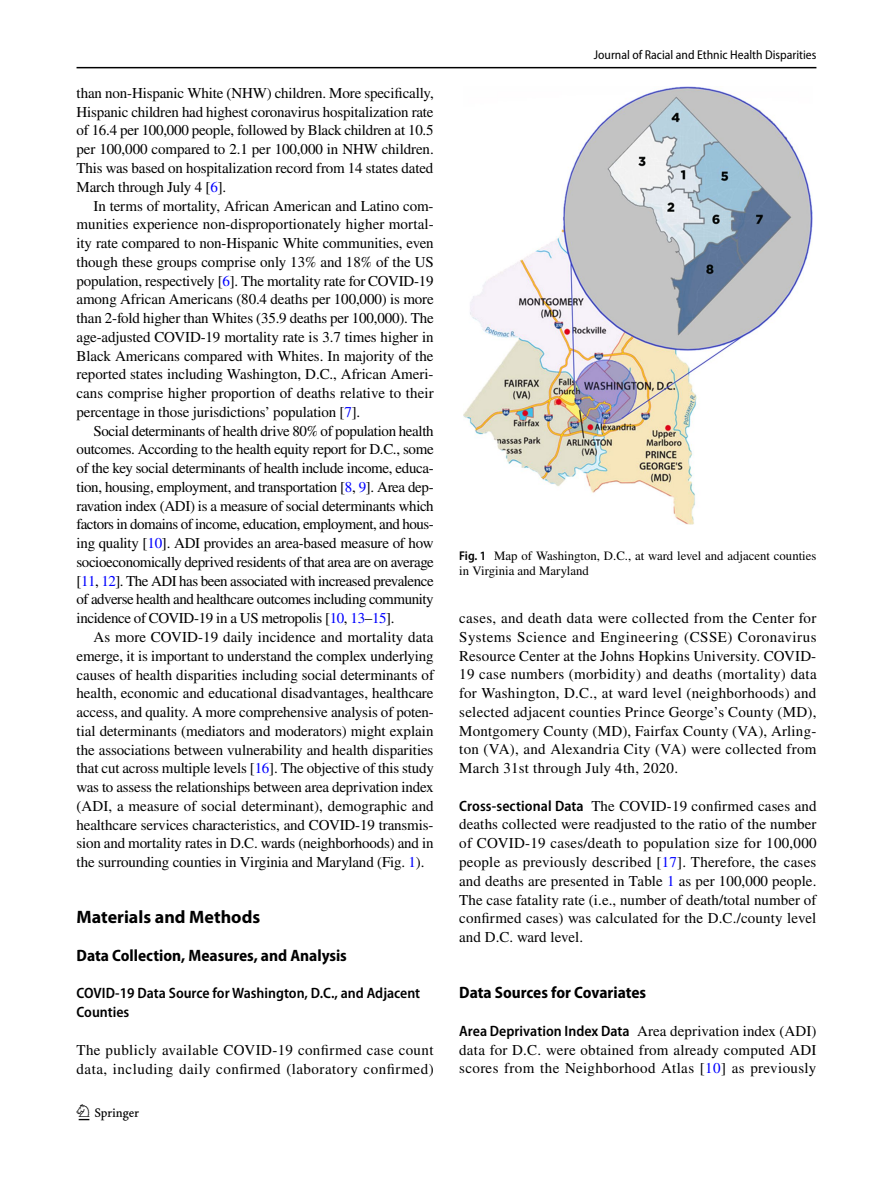
<style>
.page{position:relative;width:893px;height:1187px;background:#fff}
.page>*{position:absolute;margin:0;border:0;box-sizing:border-box;transform-origin:0 0}
.t1{font:22.5px "Springnew Regular 2";color:#000}
.t2{font:700 18px "Myriad Pro";color:#000}
.t3{font:700 semi-condensed 16.5px "Myriad Pro";color:#000}
.t4{font:15px/18.8px "STIX";letter-spacing:.005em;color:#000;text-align:justify}
.t5{font:15px/18.8px "STIX";letter-spacing:.03em;color:#000}
.t6{font:600 semi-condensed 15px/18.8px "Myriad Pro";color:#000}
.t7{font:12.75px/15px "STIX";color:#000}
.t8{font:semi-condensed 12.75px "Myriad Pro";color:#000}
.s1{color:#00f}
.s2{font-family:"Myriad Pro";font-weight:600;font-stretch:semi-condensed}
</style>
<div class="page">
<hr style="left:77px;top:67px;width:739px;height:1px;background:#000">
<img style="left:463px;top:87px;width:349px;height:437px">
<p class="t4" style="left:77px;top:84px;width:359px">than non-Hispanic White (NHW) children. More specifically, Hispanic children had highest coronavirus hospitalization rate of 16.4 per 100,000 people, followed by Black children at 10.5 per 100,000 compared to 2.1 per 100,000 in NHW children.<br>This was based on hospitalization record from 14 states dated March through July 4 [<span class="s1">6</span>].</p>
<p class="t4" style="left:77px;top:197px;width:359px;text-indent:17px">In terms of mortality, African American and Latino com&shy;munities experience non-disproportionately higher mortal&shy;ity rate compared to non-Hispanic White communities, even though these groups comprise only 13% and 18% of the US population, respectively [<span class="s1">6</span>]. The mortality rate for COVID-19 among African Americans (80.4 deaths per 100,000) is more than 2-fold higher than Whites (35.9 deaths per 100,000). The age-adjusted COVID-19 mortality rate is 3.7 times higher in Black Americans compared with Whites. In majority of the reported states including Washington, D.C., African Ameri&shy;cans comprise higher proportion of deaths relative to their percentage in those jurisdictions’ population [<span class="s1">7</span>].</p>
<p class="t4" style="left:77px;top:422px;width:359px;text-indent:17px">Social determinants of health drive 80% of population health outcomes. According to the health equity report for D.C., some of the key social determinants of health include income, educa&shy;tion, housing, employment, and transportation [<span class="s1">8</span>, <span class="s1">9</span>]. Area dep&shy;ravation index (ADI) is a measure of social determinants which factors in domains of income, education, employment, and hous&shy;ing quality [<span class="s1">10</span>]. ADI provides an area-based measure of how socioeconomically deprived residents of that area are on average [<span class="s1">11</span>, <span class="s1">12</span>]. The ADI has been associated with increased prevalence of adverse health and healthcare outcomes including community incidence of COVID-19 in a US metropolis [<span class="s1">10</span>, <span class="s1">13</span>–<span class="s1">15</span>].</p>
<p class="t4" style="left:77px;top:628px;width:359px;text-indent:17px">As more COVID-19 daily incidence and mortality data emerge, it is important to understand the complex underlying causes of health disparities including social determinants of health, economic and educational disadvantages, healthcare access, and quality. A more comprehensive analysis of poten&shy;tial determinants (mediators and moderators) might explain the associations between vulnerability and health disparities that cut across multiple levels [<span class="s1">16</span>]. The objective of this study was to assess the relationships between area deprivation index (ADI, a measure of social determinant), demographic and healthcare services characteristics, and COVID-19 transmis&shy;sion and mortality rates in D.C. wards (neighborhoods) and in the surrounding counties in Virginia and Maryland (Fig. <span class="s1">1</span>).</p>
<p class="t2" style="left:77px;top:905px;width:185px">Materials and Methods</p>
<p class="t3" style="left:77px;top:946px;width:272px">Data Collection, Measures, and Analysis</p>
<p class="t6" style="left:77px;top:984px;width:345px">COVID‑19 Data Source for Washington, D.C., and Adjacent<br>Counties</p>
<p class="t5" style="left:77px;top:1041px;width:359px">The publicly available COVID-19 confirmed case count data, including daily confirmed (laboratory confirmed)</p>
<h1 class="t1" style="left:79px;top:1104px;width:62px">1 3</h1>
<p class="t8" style="left:594px;top:48px;width:224px">Journal of Racial and Ethnic Health Disparities</p>
<p class="t7" style="left:459px;top:548px;width:359px"><span class="s2">Fig. 1</span> Map of Washington, D.C., at ward level and adjacent counties in Virginia and Maryland</p>
<p class="t4" style="left:459px;top:609px;width:359px">cases, and death data were collected from the Center for Systems Science and Engineering (CSSE) Coronavirus Resource Center at the Johns Hopkins University. COVID-19 case numbers (morbidity) and deaths (mortality) data for Washington, D.C., at ward level (neighborhoods) and selected adjacent counties Prince George’s County (MD), Montgomery County (MD), Fairfax County (VA), Arling&shy;ton (VA), and Alexandria City (VA) were collected from March 31st through July 4th, 2020.</p>
<p class="t4" style="left:459px;top:797px;width:359px"><span class="s2">Cross‑sectional Data</span> The COVID-19 confirmed cases and deaths collected were readjusted to the ratio of the number of COVID-19 cases/death to population size for 100,000 people as previously described [<span class="s1">17</span>]. Therefore, the cases and deaths are presented in Table <span class="s1">1</span> as per 100,000 people.<br>The case fatality rate (i.e., number of death/total number of confirmed cases) was calculated for the D.C./county level and D.C. ward level.</p>
<p class="t3" style="left:459px;top:983px;width:188px">Data Sources for Covariates</p>
<p class="t4" style="left:459px;top:1022px;width:359px"><span class="s2">Area Deprivation Index Data</span> Area deprivation index (ADI) data for D.C. were obtained from already computed ADI scores from the Neighborhood Atlas [<span class="s1">10</span>] as previously</p>
</div>
